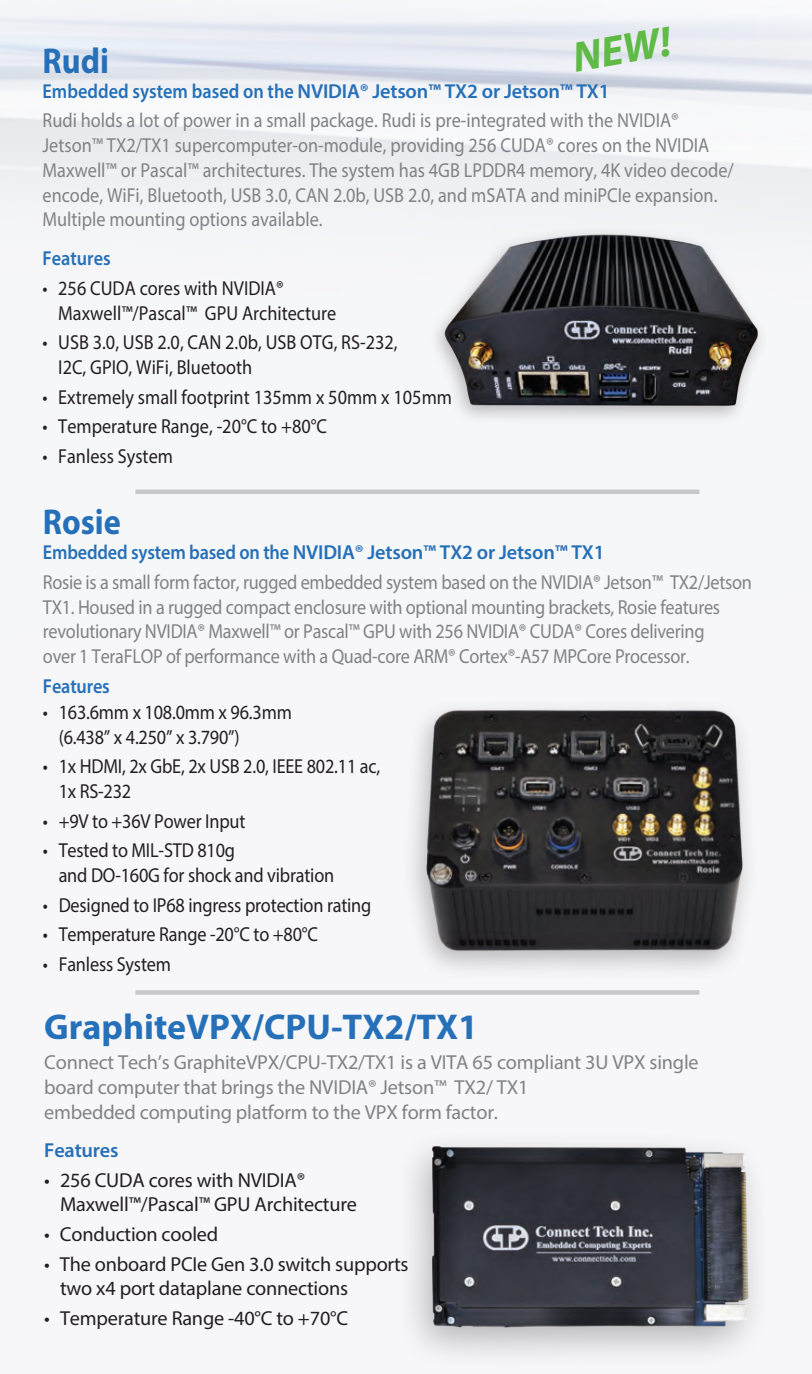
<style>
.page{position:relative;width:812px;height:1374px;background:#f7f7f9}
.page>*{position:absolute;margin:0;border:0;box-sizing:border-box;transform-origin:0 0}
.t1{font:italic 700 42.75px "Myriad Pro";color:#60ba46}
.t2{font:700 36px "Myriad Pro";color:#2570b8}
.t3{font:700 36px "Myriad Pro";color:#2570b8;scale:.9 1}
.t4{font:20.25px/24.8px "Myriad Pro";letter-spacing:-.01em;color:#808285;scale:.9 1}
.t5{font:20.25px/24.8px "Myriad Pro";letter-spacing:-.01em;color:#231f20;scale:.9 1}
.t6{font:20.25px/24.8px "Myriad Pro";letter-spacing:-.01em;color:#231f20}
.t7{font:20.25px/24.8px "Myriad Pro";letter-spacing:-.01em;color:#808285}
.t8{font:600 20.25px "Myriad Pro";letter-spacing:-.01em;color:#2570b8;scale:.9 1}
.t9{font:600 20.25px "Myriad Pro";letter-spacing:-.01em;color:#2570b8}
</style>
<div class="page">
<div style="left:428px;top:225px;width:341px;height:201px;background:#f3f4f6"></div>
<img style="left:437px;top:232px;width:320px;height:185px">
<img style="left:412px;top:1145px;width:344px;height:210px">
<img style="left:412px;top:703px;width:336px;height:292px">
<hr style="left:135px;top:490px;width:564px;height:4px;background:#c7c8ca">
<div style="left:135px;top:990px;width:564px;height:5px;background:#c7c8ca"></div>
<h1 class="t1" style="left:568px;top:30px;width:101px;rotate:-10deg">NEW!</h1>
<h2 class="t3" style="left:43px;top:37px;width:75px">Rudi</h2>
<p class="t8" style="left:43px;top:78px;width:631px">Embedded system based on the NVIDIA® Jetson™ TX2 or Jetson™ TX1</p>
<p class="t4" style="left:43px;top:108px;width:769px">Rudi holds a lot of power in a small package. Rudi is pre-integrated with the NVIDIA® Jetson™ TX2/TX1 supercomputer-on-module, providing 256 CUDA® cores on the NVIDIA Maxwell™ or Pascal™ architectures. The system has 4GB LPDDR4 memory, 4K video decode/ encode, WiFi, Bluetooth, USB 3.0, CAN 2.0b, USB 2.0, and mSATA and miniPCIe expansion.<br>Multiple mounting options available.</p>
<p class="t8" style="left:43px;top:246px;width:77px">Features</p>
<p class="t5" style="left:58px;top:276px;width:310px;text-indent:-16px">• 256 CUDA cores with NVIDIA®<br>Maxwell™/Pascal™ GPU Architecture</p>
<p class="t5" style="left:58px;top:330px;width:378px;text-indent:-16px">• USB 3.0, USB 2.0, CAN 2.0b, USB OTG, RS-232,<br>I2C, GPIO, WiFi, Bluetooth</p>
<p class="t5" style="left:43px;top:384px;width:456px">• Extremely small footprint 135mm x 50mm x 105mm</p>
<p class="t5" style="left:43px;top:414px;width:318px">• Temperature Range, -20°C to +80°C</p>
<p class="t5" style="left:43px;top:443px;width:146px">• Fanless System</p>
<h2 class="t3" style="left:43px;top:499px;width:88px">Rosie</h2>
<p class="t8" style="left:43px;top:540px;width:625px">Embedded system based on the NVIDIA® Jetson™ TX2 or Jetson™ TX1</p>
<p class="t4" style="left:43px;top:569px;width:789px">Rosie is a small form factor, rugged embedded system based on the NVIDIA® Jetson™ TX2/Jetson TX1. Housed in a rugged compact enclosure with optional mounting brackets, Rosie features revolutionary NVIDIA® Maxwell™ or Pascal™ GPU with 256 NVIDIA® CUDA® Cores delivering<br>over 1 TeraFLOP of performance with a Quad-core ARM® Cortex®-A57 MPCore Processor.</p>
<p class="t8" style="left:43px;top:673px;width:76px">Features</p>
<p class="t5" style="left:59px;top:700px;width:261px;text-indent:-16px">• 163.6mm x 108.0mm x 96.3mm (6.438” x 4.250” x 3.790”)</p>
<p class="t5" style="left:59px;top:754px;width:359px;text-indent:-16px">• 1x HDMI, 2x GbE, 2x USB 2.0, IEEE 802.11 ac,<br>1x RS-232</p>
<p class="t5" style="left:43px;top:808px;width:226px">• +9V to +36V Power Input</p>
<p class="t5" style="left:59px;top:838px;width:308px;text-indent:-16px">• Tested to MIL-STD 810g<br>and DO-160G for shock and vibration</p>
<p class="t5" style="left:43px;top:892px;width:366px">• Designed to IP68 ingress protection rating</p>
<p class="t5" style="left:43px;top:922px;width:307px">• Temperature Range -20°C to +80°C</p>
<p class="t5" style="left:43px;top:951px;width:144px">• Fanless System</p>
<h2 class="t2" style="left:44px;top:1004px;width:435px">GraphiteVPX/CPU-TX2/TX1</h2>
<p class="t7" style="left:44px;top:1050px;width:656px">Connect Tech’s GraphiteVPX/CPU-TX2/TX1 is a VITA 65 compliant 3U VPX single board computer that brings the NVIDIA® Jetson™ TX2/ TX1<br>embedded computing platform to the VPX form factor.</p>
<p class="t9" style="left:44px;top:1137px;width:76px">Features</p>
<p class="t6" style="left:60px;top:1167px;width:298px;text-indent:-16px">• 256 CUDA cores with NVIDIA®<br>Maxwell™/Pascal™ GPU Architecture</p>
<p class="t6" style="left:44px;top:1222px;width:176px">• Conduction cooled</p>
<p class="t6" style="left:60px;top:1251px;width:350px;text-indent:-16px">• The onboard PCIe Gen 3.0 switch supports two x4 port dataplane connections</p>
<p class="t6" style="left:44px;top:1305px;width:305px">• Temperature Range -40°C to +70°C</p>
</div>
